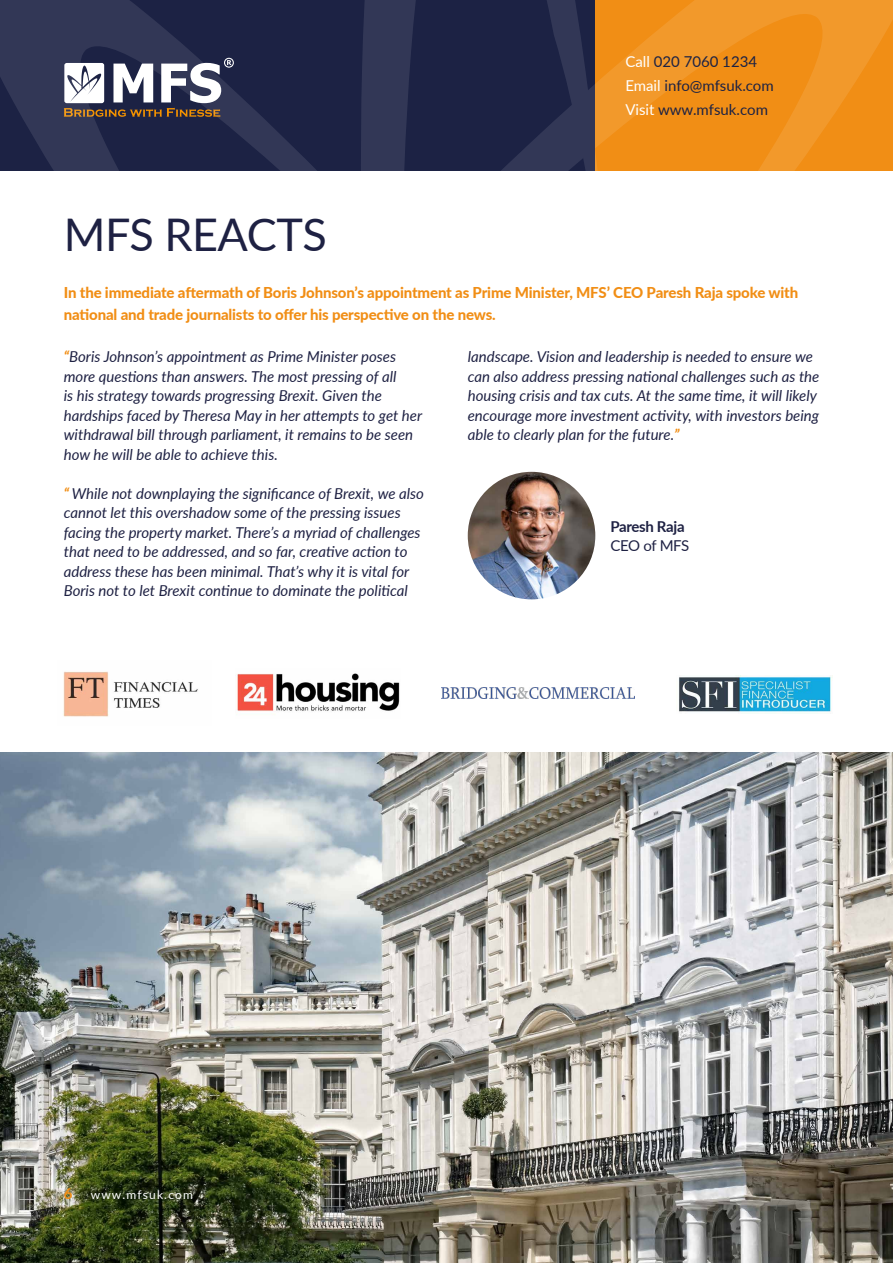
<style>
.page{position:relative;width:893px;height:1263px;background:#fff}
.page>*{position:absolute;margin:0;border:0;box-sizing:border-box;transform-origin:0 0}
.t1{font:45px "Lato";letter-spacing:-.01em;color:#1e2143}
.t2{font:italic 15px/19.5px "Lato";color:#1e2143}
.t3{font:800 15px/22.5px "Lato";letter-spacing:-.01em;color:#f18e15}
.t4{font:15px/24px "Lato";color:#1c2244}
.t5{font:700 15px "Lato";letter-spacing:-.02em;color:#1e2143}
.t6{font:15px "Lato";letter-spacing:-.03em;color:#1e2143}
.t7{font:12px "Lato";letter-spacing:.1em;color:#fff}
.s1{color:#fff}
.s2{font-weight:700;color:#f18e15}
.s3{font-weight:700;font-size:15px;color:#f18e15}
</style>
<div class="page">
<svg style="left:235px;top:0;width:658px;height:688px"></svg>
<svg style="left:0;top:0;width:515px;height:448px"></svg>
<svg style="left:360px;top:0;width:253px;height:343px"></svg>
<img style="left:0;top:752px;width:893px;height:511px">
<img style="left:236px;top:668px;width:165px;height:43px">
<img style="left:676px;top:676px;width:156px;height:38px">
<img style="left:63px;top:671px;width:135px;height:46px">
<img style="left:441px;top:688px;width:193px;height:11px">
<img style="left:468px;top:472px;width:127px;height:127px;border-radius:64px">
<h1 class="t1" style="left:64px;top:203px;width:264px">MFS REACTS</h1>
<p class="t4" style="left:625px;top:49px;width:150px"><span class="s1">Call</span> 020 7060 1234<br><span class="s1">Email</span> info@mfsuk.com<br><span class="s1">Visit</span> www.mfsuk.com</p>
<p class="t3" style="left:64px;top:280px;width:736px">In the immediate aftermath of Boris Johnson’s appointment as Prime Minister, MFS’ CEO Paresh Raja spoke with national and trade journalists to offer his perspective on the news.</p>
<p class="t2" style="left:64px;top:347px;width:360px"><span class="s2">“</span>Boris Johnson’s appointment as Prime Minister poses more questions than answers. The most pressing of all<br>is his strategy towards progressing Brexit. Given the hardships faced by Theresa May in her attempts to get her withdrawal bill through parliament, it remains to be seen how he will be able to achieve this.</p>
<p class="t2" style="left:64px;top:483px;width:362px"><span class="s2">“</span> While not downplaying the significance of Brexit, we also cannot let this overshadow some of the pressing issues facing the property market. There’s a myriad of challenges that need to be addressed, and so far, creative action to address these has been minimal. That’s why it is vital for Boris not to let Brexit continue to dominate the political</p>
<p class="t2" style="left:468px;top:347px;width:353px">landscape. Vision and leadership is needed to ensure we can also address pressing national challenges such as the housing crisis and tax cuts. At the same time, it will likely encourage more investment activity, with investors being able to clearly plan for the future.<span class="s2">”</span></p>
<p class="t5" style="left:610px;top:515px;width:76px">Paresh Raja</p>
<p class="t6" style="left:610px;top:535px;width:81px">CEO of MFS</p>
<p class="t7" style="left:64px;top:1186px;width:131px"><span class="s3">6</span> www.mfsuk.com</p>
</div>
